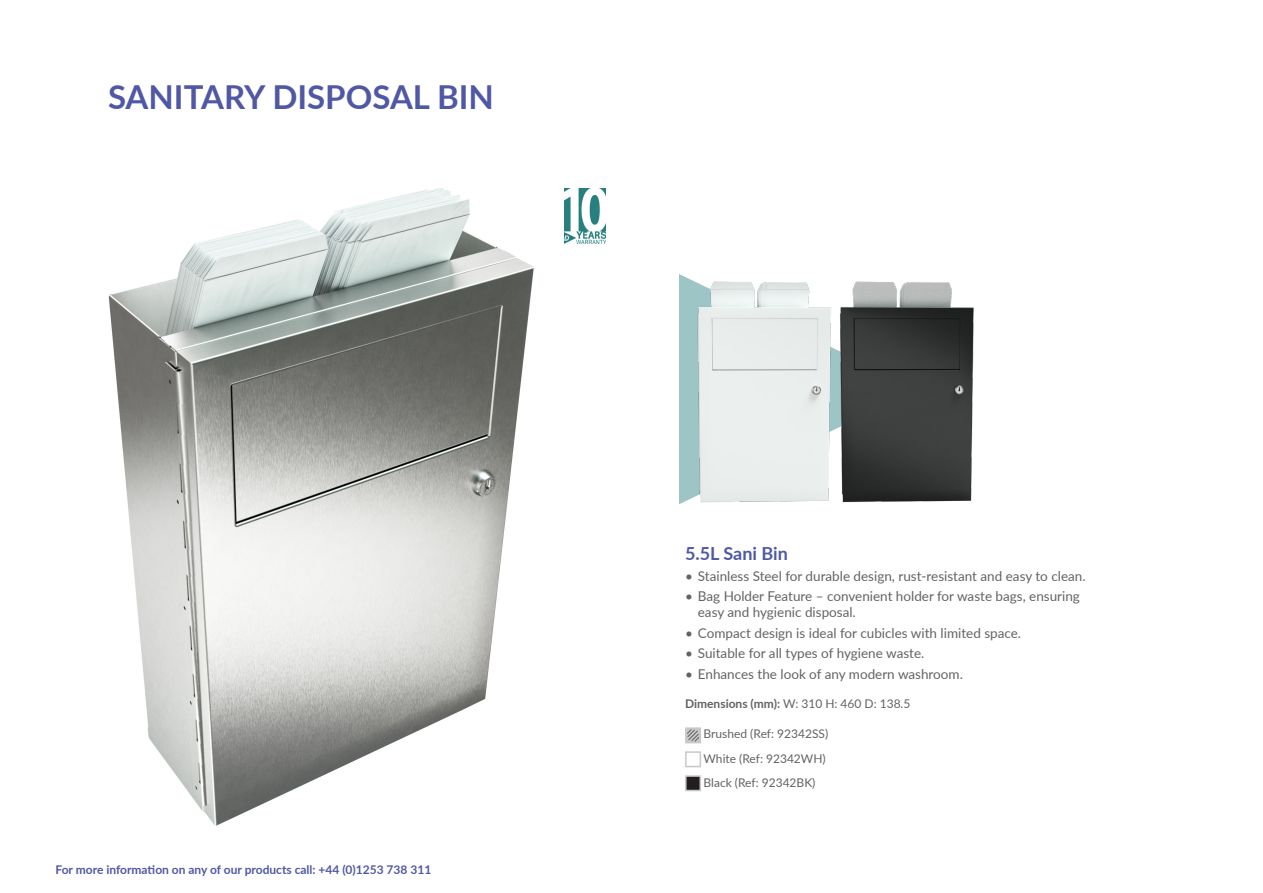
<style>
.page{position:relative;width:1263px;height:893px;background:#fff}
.page>*{position:absolute;margin:0;border:0;box-sizing:border-box;transform-origin:0 0}
.t1{font:700 33px "Lato";color:#5058a6}
.t2{font:700 18px "Lato";color:#5058a6}
.t3{font:13.5px/16.2px "Lato";color:#636366}
.t4{font:12px "Lato";color:#636366}
.t5{font:700 12px "Lato";color:#5058a6}
.s1{font-weight:700}
</style>
<div class="page">
<img style="left:564px;top:189px;width:42px;height:55px">
<svg style="left:685px;top:751px;width:16px;height:17px"></svg>
<svg style="left:685px;top:727px;width:16px;height:17px"></svg>
<svg style="left:685px;top:775px;width:16px;height:17px"></svg>
<img style="left:108px;top:188px;width:426px;height:638px">
<img style="left:900px;top:282px;width:74px;height:220px">
<img style="left:679px;top:274px;width:221px;height:231px">
<p class="t1" style="left:108px;top:72px;width:387px">SANITARY DISPOSAL BIN</p>
<p class="t5" style="left:56px;top:860px;width:377px">For more information on any of our products call: +44 (0)1253 738 311</p>
<p class="t2" style="left:685px;top:540px;width:104px">5.5L Sani Bin</p>
<p class="t3" style="left:685px;top:567px;width:402px">• Stainless Steel for durable design, rust-resistant and easy to clean.</p>
<p class="t3" style="left:698px;top:587px;width:384px;text-indent:-13px">• Bag Holder Feature – convenient holder for waste bags, ensuring easy and hygienic disposal.</p>
<p class="t3" style="left:685px;top:624px;width:337px">• Compact design is ideal for cubicles with limited space.</p>
<p class="t3" style="left:685px;top:644px;width:241px">• Suitable for all types of hygiene waste.</p>
<p class="t3" style="left:685px;top:665px;width:279px">• Enhances the look of any modern washroom.</p>
<p class="t4" style="left:685px;top:695px;width:227px"><span class="s1">Dimensions (mm):</span> W: 310 H: 460 D: 138.5</p>
<p class="t4" style="left:704px;top:725px;width:126px">Brushed (Ref: 92342SS)</p>
<p class="t4" style="left:704px;top:750px;width:124px">White (Ref: 92342WH)</p>
<p class="t4" style="left:704px;top:774px;width:113px">Black (Ref: 92342BK)</p>
</div>
